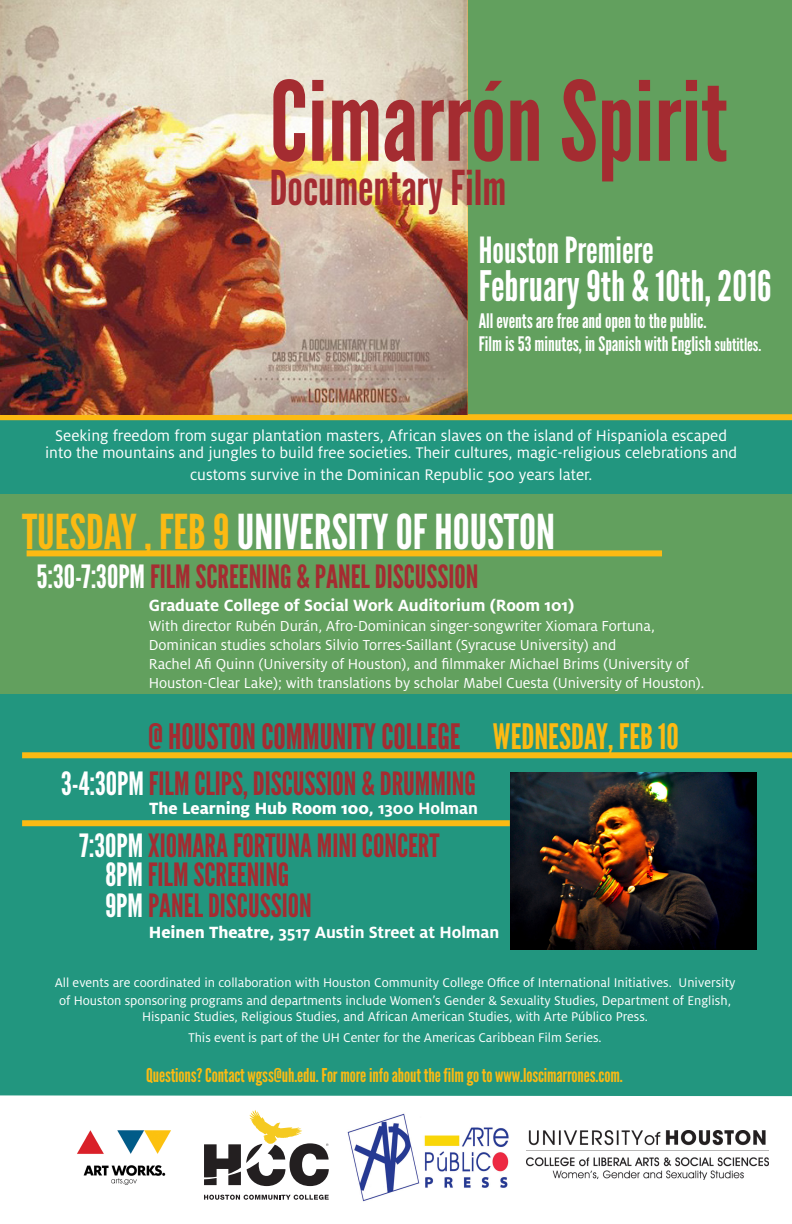
<style>
.page{position:relative;width:792px;height:1224px;background:#fff}
.page>*{position:absolute;margin:0;border:0;box-sizing:border-box;transform-origin:0 0}
.t1{font:110px "League Gothic";color:#a42c31}
.t2{font:48px "League Gothic";color:#fff}
.t3{font:48px "League Gothic";color:#a42c31}
.t4{font:42px "League Gothic";color:#fff}
.t5{font:36px "League Gothic";color:#fff}
.t6{font:35px "League Gothic";color:#a42c31}
.t7{font:35px "League Gothic";color:#fcba13}
.t8{font:32px "League Gothic";color:#a42c31}
.t9{font:20px "League Gothic";color:#fff}
.t10{font:19px "League Gothic";letter-spacing:-.005em;color:#fcba13}
.t11{font:700 18px "Milo OT";letter-spacing:-.005em;color:#fff}
.t12{font:800 18px "Milo OT";letter-spacing:-.005em;color:#fff}
.t13{font:17px/17px "Milo OT";color:#fff;text-align:center}
.t14{font:16px/19.2px "Milo OT";letter-spacing:-.005em;color:#fff}
.t15{font:14px/18px "Milo OT";color:#fff;text-align:center}
.s1{font-size:18px}
.s2{color:#fcba13}
.s3{color:#fff}
.s4{font-weight:700}
.s5{font-weight:800}
</style>
<div class="page">
<div style="left:0;top:420px;width:792px;height:676px;background:#22967f"></div>
<div style="left:0;top:414px;width:792px;height:6px;background:#fcba13"></div>
<div style="left:22px;top:752px;width:770px;height:6px;background:#fcba13"></div>
<img style="left:0;top:0;width:467px;height:414px">
<div style="left:467px;top:0;width:325px;height:415px;background:#62a05e"></div>
<img style="left:510px;top:773px;width:246px;height:176px">
<div style="left:22px;top:820px;width:488px;height:6px;background:#fcba13"></div>
<div style="left:0;top:494px;width:792px;height:200px;background:#62a05e"></div>
<img style="left:77px;top:1130px;width:94px;height:55px">
<svg style="left:204px;top:1195px;width:125px;height:5px"></svg>
<svg style="left:204px;top:1110px;width:125px;height:76px"></svg>
<img style="left:347px;top:1113px;width:162px;height:89px">
<img style="left:527px;top:1130px;width:242px;height:49px">
<p class="t1" style="left:270px;top:56px;width:460px">Cimarrón Spirit</p>
<p class="t3" style="left:270px;top:159px;width:238px">Documentary Film</p>
<p class="t5" style="left:479px;top:228px;width:177px">Houston Premiere</p>
<p class="t4" style="left:479px;top:261px;width:294px">February 9th &amp; 10th, 2016</p>
<p class="t9" style="left:479px;top:309px;width:229px">All events are free and open to the public.</p>
<p class="t9" style="left:479px;top:332px;width:284px">Film is 53 minutes, in Spanish with English <span class="s1">subtitles.</span></p>
<p class="t13" style="left:45px;top:427px;width:694px">Seeking freedom from sugar plantation masters, African slaves on the island of Hispaniola escaped into the mountains and jungles to build free societies. Their cultures, magic-religious celebrations and</p>
<p class="t13" style="left:190px;top:466px;width:404px">customs survive in the Dominican Republic 500 years later.</p>
<p class="t2" style="left:22px;top:503px;width:534px"><span class="s2">TUESDAY , FEB 9</span> UNIVERSITY OF HOUSTON</p>
<p class="t8" style="left:36px;top:557px;width:444px"><span class="s3">5:30-7:30PM</span> FILM SCREENING &amp; PANEL DISCUSSION</p>
<p class="t11" style="left:149px;top:596px;width:427px">Graduate College of Social Work Auditorium (Room 101)</p>
<p class="t14" style="left:149px;top:616px;width:508px">With director Rubén Durán, Afro-Dominican singer-songwriter Xiomara Fortuna,<br>Dominican studies scholars Silvio Torres-Saillant (Syracuse University) and</p>
<p class="t14" style="left:149px;top:655px;width:557px">Rachel Afi Quinn (University of Houston), and filmmaker Michael Brims (University of<br>Houston-Clear Lake); with translations by scholar Mabel Cuesta (University of Houston).</p>
<p class="t6" style="left:148px;top:715px;width:314px">@ HOUSTON COMMUNITY COLLEGE</p>
<p class="t8" style="left:61px;top:764px;width:416px"><span class="s3">3-4:30PM</span> FILM CLIPS, DISCUSSION &amp; DRUMMING</p>
<p class="t8" style="left:80px;top:826px;width:361px"><span class="s3">7:30PM</span> XIOMARA FORTUNA MINI CONCERT</p>
<p class="t12" style="left:149px;top:798px;width:330px">The Learning Hub Room 100<span class="s4">, 1300 Holman</span></p>
<p class="t8" style="left:105px;top:856px;width:186px"><span class="s3">8PM</span> FILM SCREENING</p>
<p class="t8" style="left:105px;top:887px;width:208px"><span class="s3">9PM</span> PANEL DISCUSSION</p>
<p class="t7" style="left:493px;top:715px;width:187px">WEDNESDAY, FEB 10</p>
<p class="t11" style="left:149px;top:922px;width:352px"><span class="s5">Heinen Theatre</span>, 3517 Austin Street at Holman</p>
<p class="t15" style="left:55px;top:974px;width:682px">All events are coordinated in collaboration with Houston Community College Office of International Initiatives. University of Houston sponsoring programs and departments include Women’s Gender &amp; Sexuality Studies, Department of English,</p>
<p class="t15" style="left:142px;top:1008px;width:507px">Hispanic Studies, Religious Studies, and African American Studies, with Arte Público Press.</p>
<p class="t15" style="left:189px;top:1029px;width:415px">This event is part of the UH Center for the Americas Caribbean Film Series.</p>
<p class="t10" style="left:146px;top:1063px;width:478px">Questions? Contact wgss@uh.edu. For more info about the film go to www.loscimarrones.com.</p>
</div>
